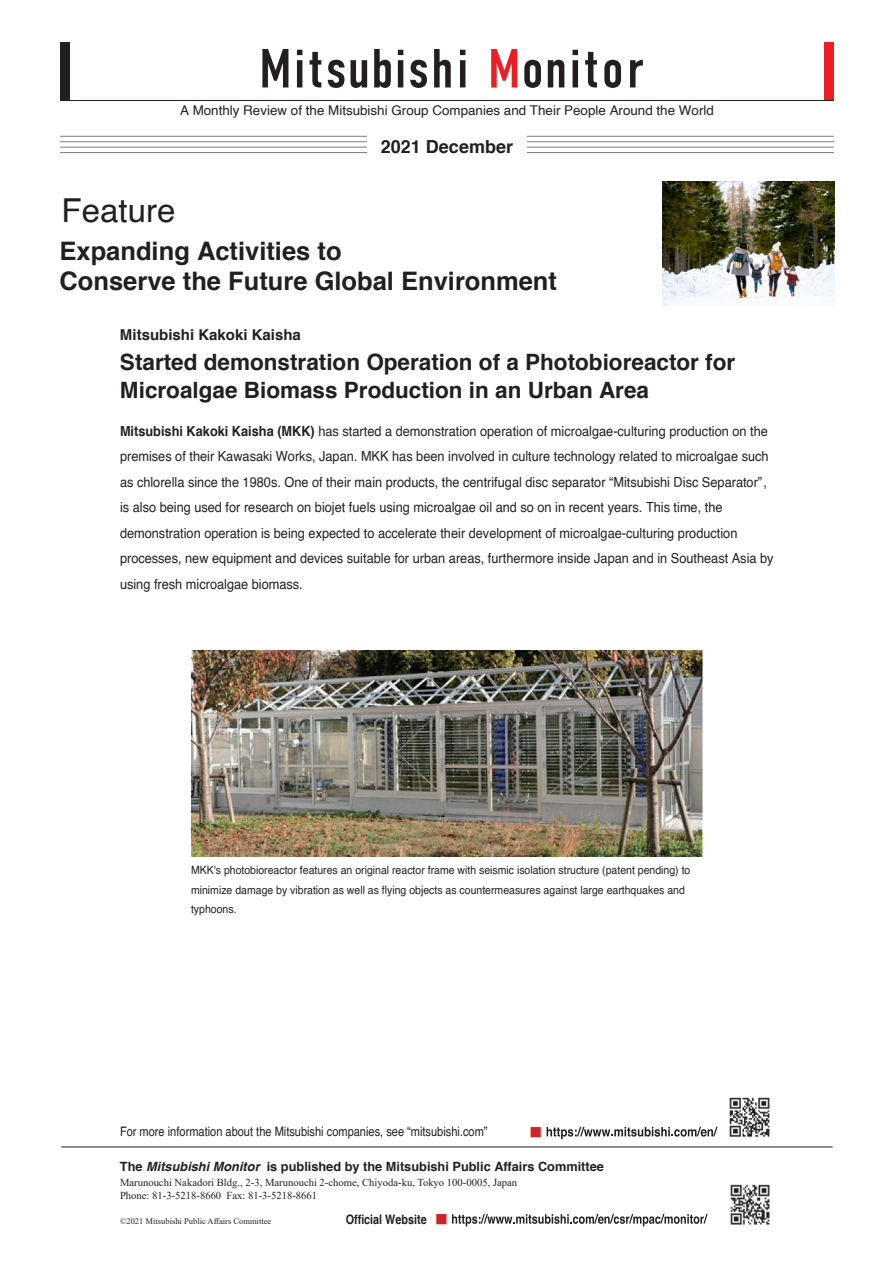
<style>
.page{position:relative;width:894px;height:1264px;background:#fff}
.page>*{position:absolute;margin:0;border:0;box-sizing:border-box;transform-origin:0 0}
.t1{font:33px "Helvetica";color:#231f20}
.t2{font:700 25.5px/29.7px "Helvetica";color:#231f20}
.t3{font:700 22.5px/28.5px "Helvetica";color:#231f20}
.t4{font:700 18px "Helvetica";color:#231f20}
.t5{font:700 15px "Helvetica";color:#231f20}
.t6{font:13.95px/25.5px "Helvetica";color:#231f20;scale:.92 1}
.t7{font:13.35px "Helvetica";color:#231f20}
.t8{font:13.05px "Helvetica";color:#231f20;scale:.84 1}
.t9{font:700 13.05px "Helvetica";color:#231f20;scale:.83 1}
.t10{font:700 12.75px "Helvetica";color:#231f20}
.t11{font:12.75px "Koz Min Pro";color:#d1232a}
.t12{font:11.4px/19.5px "Helvetica";color:#231f20;scale:.92 1}
.t13{font:10.65px/13.4px "Times New Roman";color:#231f20}
.t14{font:8.55px "Times New Roman";color:#231f20}
.s1{font-weight:700}
.s2{font-style:italic}
.s3{font-family:"Koz Min Pro";font-weight:400;font-size:12.75px;color:#d1232a}
</style>
<div class="page">
<div style="left:824px;top:42px;width:10px;height:58px;background:#ee1d23"></div>
<hr style="left:60px;top:100px;width:774px;height:1px;background:#231f20">
<svg style="left:262px;top:49px;width:26px;height:38px"></svg>
<svg style="left:297px;top:50px;width:5px;height:37px"></svg>
<svg style="left:309px;top:52px;width:12px;height:35px"></svg>
<svg style="left:328px;top:60px;width:16px;height:28px"></svg>
<svg style="left:350px;top:60px;width:17px;height:28px"></svg>
<svg style="left:374px;top:49px;width:17px;height:39px"></svg>
<svg style="left:398px;top:50px;width:5px;height:37px"></svg>
<svg style="left:410px;top:60px;width:17px;height:28px"></svg>
<svg style="left:434px;top:49px;width:17px;height:38px"></svg>
<svg style="left:460px;top:50px;width:5px;height:37px"></svg>
<svg style="left:491px;top:49px;width:26px;height:38px"></svg>
<svg style="left:524px;top:60px;width:17px;height:28px"></svg>
<svg style="left:548px;top:60px;width:16px;height:27px"></svg>
<svg style="left:572px;top:50px;width:6px;height:37px"></svg>
<svg style="left:585px;top:52px;width:12px;height:35px"></svg>
<svg style="left:604px;top:60px;width:17px;height:28px"></svg>
<svg style="left:630px;top:60px;width:13px;height:27px"></svg>
<div style="left:60px;top:42px;width:9px;height:58px;background:#231f20"></div>
<hr style="left:60px;top:136px;width:307px;height:1px;background:#807e7d">
<hr style="left:60px;top:141px;width:307px;height:1px;background:#807e7d">
<hr style="left:60px;top:147px;width:307px;height:1px;background:#807e7d">
<hr style="left:60px;top:152px;width:307px;height:1px;background:#807e7d">
<hr style="left:527px;top:136px;width:307px;height:1px;background:#807e7d">
<hr style="left:527px;top:141px;width:307px;height:1px;background:#807e7d">
<hr style="left:527px;top:147px;width:307px;height:1px;background:#807e7d">
<hr style="left:527px;top:152px;width:307px;height:1px;background:#807e7d">
<hr style="left:61px;top:1146px;width:771px;height:1px;background:#231f20">
<svg style="left:452px;top:1214px;width:255px;height:12px"></svg>
<svg style="left:546px;top:1126px;width:171px;height:13px"></svg>
<img style="left:729px;top:1097px;width:41px;height:41px">
<img style="left:730px;top:1184px;width:40px;height:41px">
<img style="left:191px;top:651px;width:512px;height:205px">
<img style="left:663px;top:182px;width:171px;height:123px">
<p class="t7" style="left:180px;top:100px;width:535px">A Monthly Review of the Mitsubishi Group Companies and Their People Around the World</p>
<p class="t4" style="left:381px;top:132px;width:134px">2021 December</p>
<h1 class="t1" style="left:62px;top:185px;width:115px">Feature</h1>
<h2 class="t2" style="left:59px;top:236px;width:499px">Expanding Activities to<br>Conserve the Future Global Environment</h2>
<p class="t5" style="left:120px;top:323px;width:182px">Mitsubishi Kakoki Kaisha</p>
<h3 class="t3" style="left:120px;top:348px;width:617px">Started demonstration Operation of a Photobioreactor for<br>Microalgae Biomass Production in an Urban Area</h3>
<p class="t6" style="left:120px;top:418px;width:712px"><span class="s1">Mitsubishi Kakoki Kaisha (MKK)</span> has started a demonstration operation of microalgae-culturing production on the premises of their Kawasaki Works, Japan. MKK has been involved in culture technology related to microalgae such as chlorella since the 1980s. One of their main products, the centrifugal disc separator “Mitsubishi Disc Separator”, is also being used for research on biojet fuels using microalgae oil and so on in recent years. This time, the demonstration operation is being expected to accelerate their development of microalgae-culturing production processes, new equipment and devices suitable for urban areas, furthermore inside Japan and in Southeast Asia by using fresh microalgae biomass.</p>
<p class="t12" style="left:191px;top:860px;width:544px">MKK's photobioreactor features an original reactor frame with seismic isolation structure (patent pending) to minimize damage by vibration as well as flying objects as countermeasures against large earthquakes and typhoons.</p>
<p class="t8" style="left:120px;top:1121px;width:439px">For more information about the Mitsubishi companies, see “mitsubishi.com”</p>
<p class="t11" style="left:529px;top:1123px;width:14px">■</p>
<p class="t10" style="left:120px;top:1156px;width:485px">The <span class="s2">Mitsubishi Monitor</span> is published by the Mitsubishi Public Affairs Committee</p>
<p class="t13" style="left:120px;top:1175px;width:399px">Marunouchi Nakadori Bldg., 2-3, Marunouchi 2-chome, Chiyoda-ku, Tokyo 100-0005, Japan<br>Phone: 81-3-5218-8660 Fax: 81-3-5218-8661</p>
<p class="t14" style="left:120px;top:1215px;width:153px">©2021 Mitsubishi Public Affairs Committee</p>
<p class="t9" style="left:346px;top:1208px;width:125px">Official Website <span class="s3">■</span></p>
</div>
